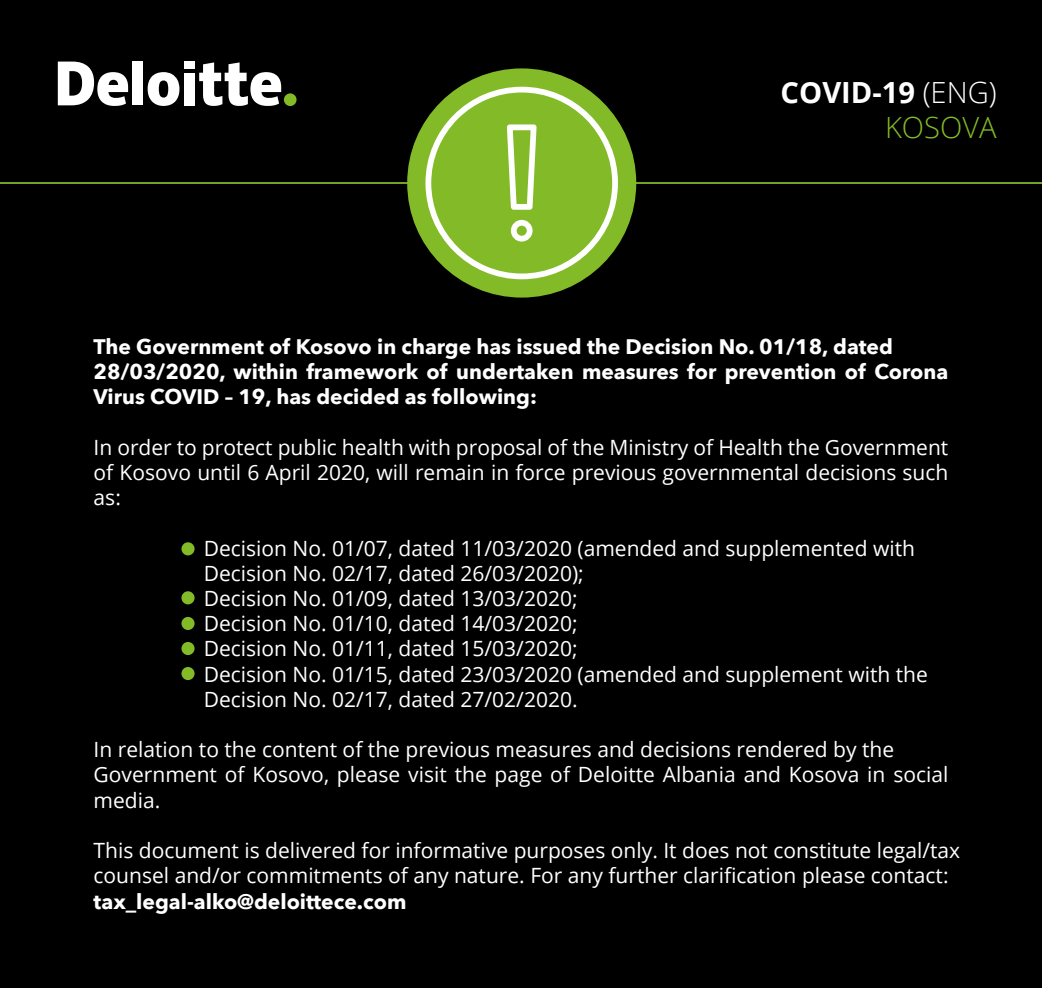
<style>
.page{position:relative;width:1042px;height:988px;background:#fff}
.page>*{position:absolute;margin:0;border:0;box-sizing:border-box;transform-origin:0 0}
.t1{font:700 29.05px/35px "Open Sans";color:#fff;text-align:right}
.t2{font:21px/25.2px "Open Sans";color:#fff}
.t3{font:700 21px/25.2px "Avenir Next";color:#fff}
.s1{font-weight:300}
.s2{font-weight:300;color:#82bb27}
</style>
<div class="page">
<div style="left:0;top:0;width:1042px;height:987px;background:#000"></div>
<hr style="left:0;top:182px;width:1042px;height:2px;background:#82bb27">
<div style="left:181px;top:542px;width:14px;height:13px;background:#82bb27;border-radius:50%"></div>
<div style="left:181px;top:616px;width:14px;height:14px;background:#82bb27;border-radius:50%"></div>
<div style="left:181px;top:591px;width:14px;height:13px;background:#82bb27;border-radius:50%"></div>
<div style="left:181px;top:667px;width:14px;height:13px;background:#82bb27;border-radius:50%"></div>
<div style="left:181px;top:642px;width:14px;height:13px;background:#82bb27;border-radius:50%"></div>
<div style="left:407px;top:68px;width:229px;height:229px;background:#82bb27;border-radius:50%"></div>
<div style="left:284px;top:93px;width:12px;height:13px;background:#82bb27;border-radius:50%"></div>
<div style="left:132px;top:61px;width:11px;height:44px;background:#fff"></div>
<svg style="left:148px;top:72px;width:31px;height:34px"></svg>
<div style="left:184px;top:73px;width:11px;height:32px;background:#fff"></div>
<div style="left:184px;top:61px;width:11px;height:8px;background:#fff"></div>
<svg style="left:199px;top:62px;width:82px;height:44px"></svg>
<svg style="left:58px;top:62px;width:70px;height:44px"></svg>
<svg style="left:425px;top:57px;width:194px;height:223px"></svg>
<h1 class="t1" style="left:780px;top:74px;width:218px">COVID-19 <span class="s1">(ENG)<br></span><span class="s2">KOSOVA</span></h1>
<p class="t3" style="left:94px;top:333px;width:856px">The Government of Kosovo in charge has issued the Decision No. 01/18, dated<br>28/03/2020, within framework of undertaken measures for prevention of Corona<br>Virus COVID – 19, has decided as following:</p>
<p class="t2" style="left:94px;top:434px;width:856px;text-align:justify">In order to protect public health with proposal of the Ministry of Health the Government of Kosovo until 6 April 2020, will remain in force previous governmental decisions such as:</p>
<p class="t2" style="left:204px;top:534px;width:726px">Decision No. 01/07, dated 11/03/2020 (amended and supplemented with Decision No. 02/17, dated 26/03/2020);<br>Decision No. 01/09, dated 13/03/2020;<br>Decision No. 01/10, dated 14/03/2020;<br>Decision No. 01/11, dated 15/03/2020;<br>Decision No. 01/15, dated 23/03/2020 (amended and supplement with the Decision No. 02/17, dated 27/02/2020.</p>
<p class="t2" style="left:94px;top:736px;width:856px">In relation to the content of the previous measures and decisions rendered by the<br>Government of Kosovo, please visit the page of Deloitte Albania and Kosova in social media.</p>
<p class="t2" style="left:94px;top:837px;width:868px">This document is delivered for informative purposes only. It does not constitute legal/tax counsel and/or commitments of any nature. For any further clarification please contact:</p>
<p class="t3" style="left:94px;top:888px;width:314px">tax_legal-alko@deloittece.com</p>
</div>
